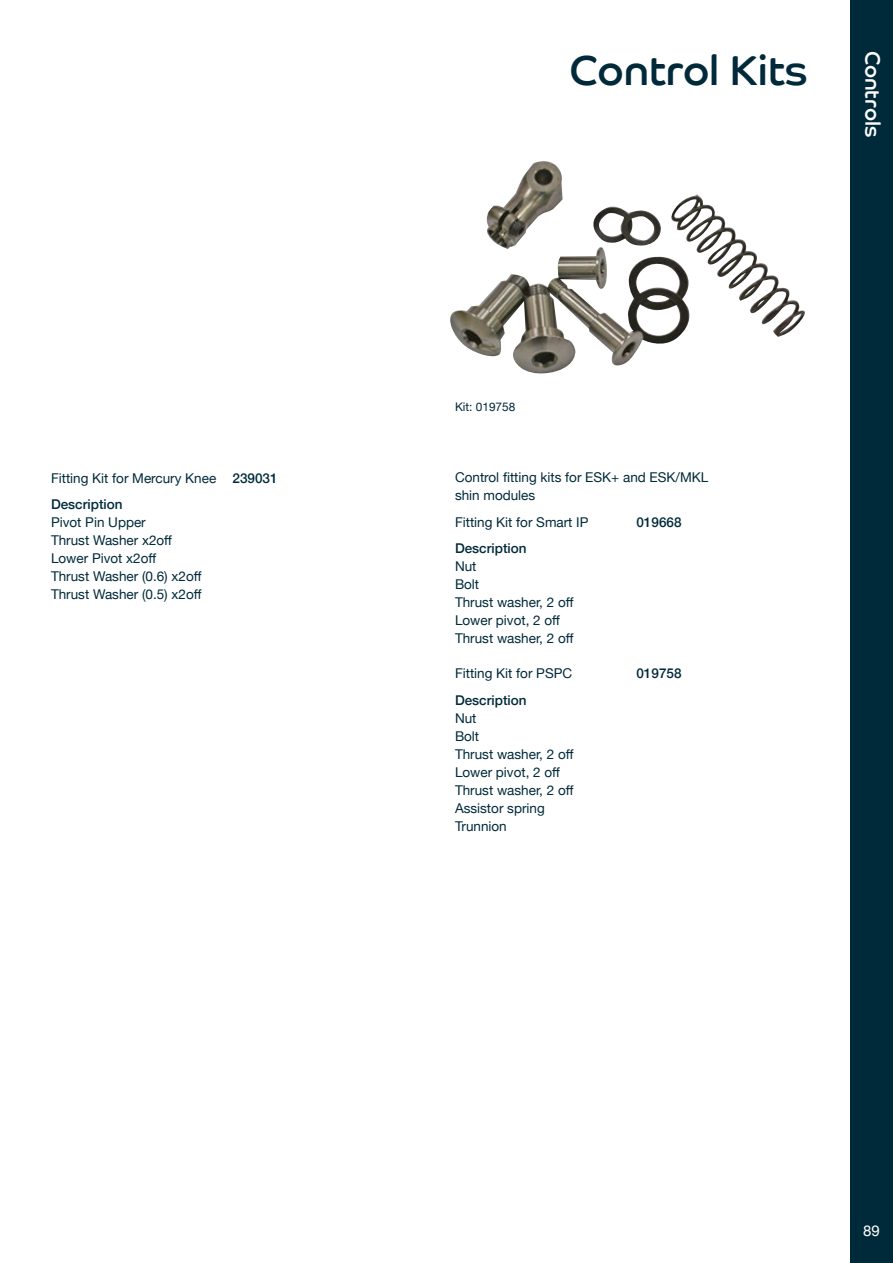
<style>
.page{position:relative;width:893px;height:1263px;background:#fff}
.page>*{position:absolute;margin:0;border:0;box-sizing:border-box;transform-origin:0 0}
.t1{font:42px "Co Headline";color:#002a3a}
.t2{font:21px "Co Headline";color:#fff}
.t3{font:15px "Helvetica Neue";color:#fff}
.t4{font:13.5px/18px "Helvetica Neue";color:#002a3a}
.t5{font:500 13.5px "Helvetica Neue";color:#002a3a}
.t6{font:11.85px "Helvetica Neue";color:#002a3a}
.s1{font-weight:500}
</style>
<div class="page">
<div style="left:850px;top:0;width:43px;height:1263px;background:#002a3a"></div>
<img style="left:486px;top:161px;width:319px;height:176px">
<p class="t4" style="left:51px;top:465px;width:228px;line-height:26.5px">Fitting Kit for Mercury Knee <span class="s1">239031<br>Description</span></p>
<p class="t4" style="left:51px;top:514px;width:152px">Pivot Pin Upper<br>Thrust Washer x2off<br>Lower Pivot x2off<br>Thrust Washer (0.6) x2off<br>Thrust Washer (0.5) x2off</p>
<h1 class="t1" style="left:569px;top:46px;width:240px">Control Kits</h1>
<h2 class="t2" style="left:885px;top:51px;width:88px;rotate:90deg">Controls</h2>
<p class="t6" style="left:455px;top:398px;width:62px">Kit: 019758</p>
<p class="t4" style="left:455px;top:469px;width:255px">Control fitting kits for ESK+ and ESK/MKL shin modules</p>
<p class="t4" style="left:455px;top:514px;width:135px">Fitting Kit for Smart IP</p>
<p class="t5" style="left:636px;top:511px;width:47px">019668</p>
<p class="t5" style="left:455px;top:537px;width:73px">Description</p>
<p class="t4" style="left:455px;top:558px;width:120px">Nut<br>Bolt<br>Thrust washer, 2 off<br>Lower pivot, 2 off<br>Thrust washer, 2 off</p>
<p class="t4" style="left:455px;top:665px;width:119px">Fitting Kit for PSPC</p>
<p class="t5" style="left:636px;top:662px;width:47px">019758</p>
<p class="t5" style="left:455px;top:689px;width:73px">Description</p>
<p class="t4" style="left:455px;top:710px;width:120px">Nut<br>Bolt<br>Thrust washer, 2 off<br>Lower pivot, 2 off<br>Thrust washer, 2 off<br>Assistor spring<br>Trunnion</p>
<p class="t3" style="left:863px;top:1220px;width:18px">89</p>
</div>
